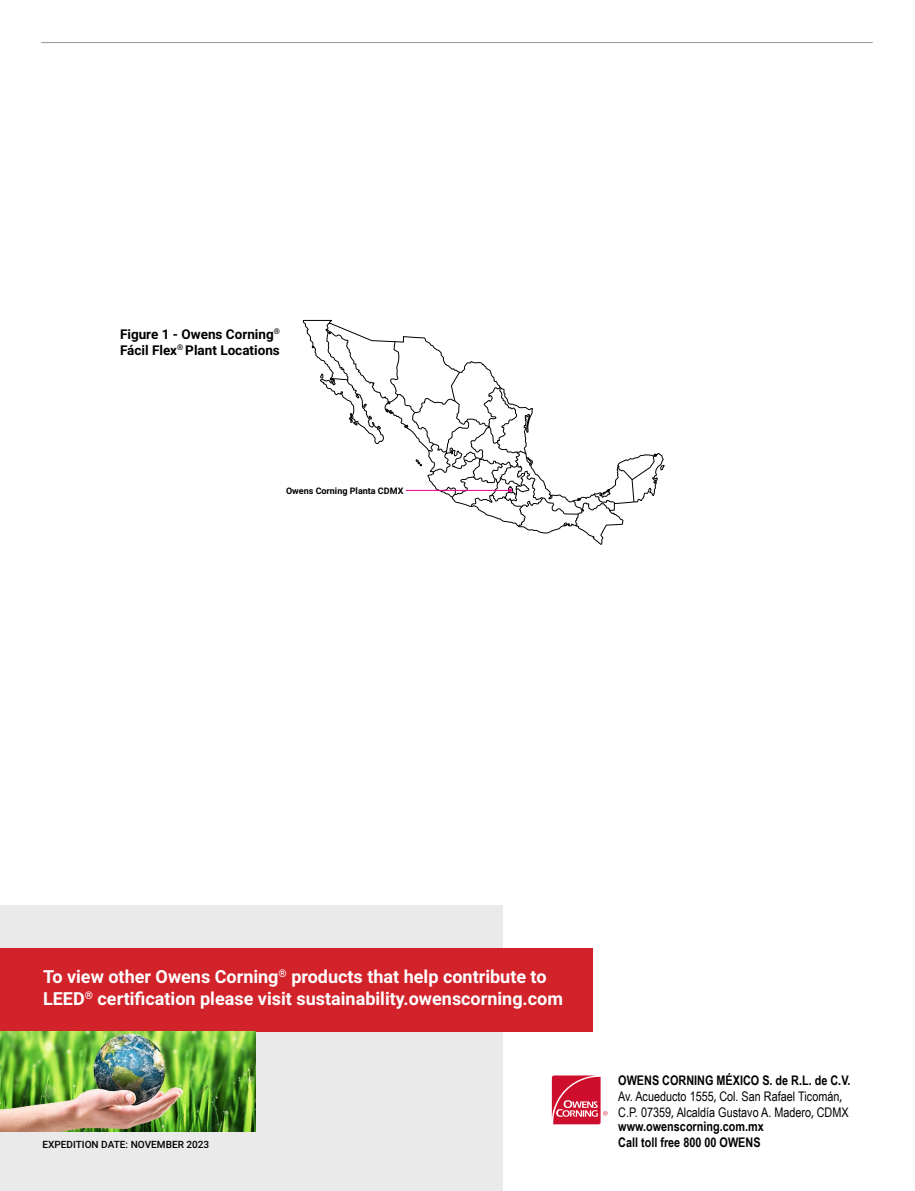
<style>
.page{position:relative;width:915px;height:1191px;background:#fff}
.page>*{position:absolute;margin:0;border:0;box-sizing:border-box;transform-origin:0 0}
.t1{font:700 18px/21.6px "Roboto";color:#fff}
.t2{font:700 13.5px/16.2px "Roboto";color:#000}
.t3{font:13.2px/15.9px "Arial Narrow";color:#020202}
.t4{font:700 13.2px "Arial Narrow";color:#020202}
.t5{font:500 10.05px "Roboto";color:#000}
.t6{font:700 9px "Roboto";color:#000}
.s1{font-weight:700}
.s2{font-family:"Myriad Pro"}
</style>
<div class="page">
<svg style="left:303px;top:320px;width:303px;height:225px"></svg>
<svg style="left:320px;top:373px;width:3px;height:5px"></svg>
<svg style="left:349px;top:413px;width:8px;height:12px"></svg>
<svg style="left:330px;top:378px;width:18px;height:2px"></svg>
<svg style="left:326px;top:323px;width:5px;height:11px"></svg>
<svg style="left:363px;top:341px;width:301px;height:186px"></svg>
<hr style="left:41px;top:42px;width:831px;height:1px;background:#939598">
<div style="left:0;top:905px;width:502px;height:286px;background:#eaeaea"></div>
<div style="left:0;top:948px;width:592px;height:83px;background:#d2232a"></div>
<svg style="left:551px;top:1075px;width:56px;height:49px"></svg>
<img style="left:0;top:1031px;width:255px;height:100px">
<p class="t2" style="left:120px;top:325px;width:161px">Figure 1 - Owens Corning<sup>®<br></sup>Fácil Flex<sup>®</sup> Plant Locations</p>
<p class="t6" style="left:286px;top:484px;width:119px">Owens Corning Planta CDMX</p>
<p class="t1" style="left:43px;top:965px;width:521px">To view other Owens Corning<sup>®</sup> products that help contribute to<br>LEED<sup>®</sup> certification please visit sustainability.owenscorning.com</p>
<p class="t3" style="left:618px;top:1072px;width:234px"><span class="s1">OWENS CORNING MÉXICO S. de R.L. de C.V.<br></span>Av. Acueducto 1555<span class="s2">,</span> Col. San Rafael Ticomán<span class="s2">,<br></span>C.P. 07359<span class="s2">,</span> Alcaldía Gustavo A. Madero<span class="s2">,</span> CDMX</p>
<p class="t4" style="left:618px;top:1116px;width:147px">www.owenscorning.com.mx</p>
<p class="t5" style="left:42px;top:1137px;width:168px">EXPEDITION DATE: NOVEMBER 2023</p>
<p class="t4" style="left:618px;top:1132px;width:144px">Call toll free 800 00 OWENS</p>
</div>
